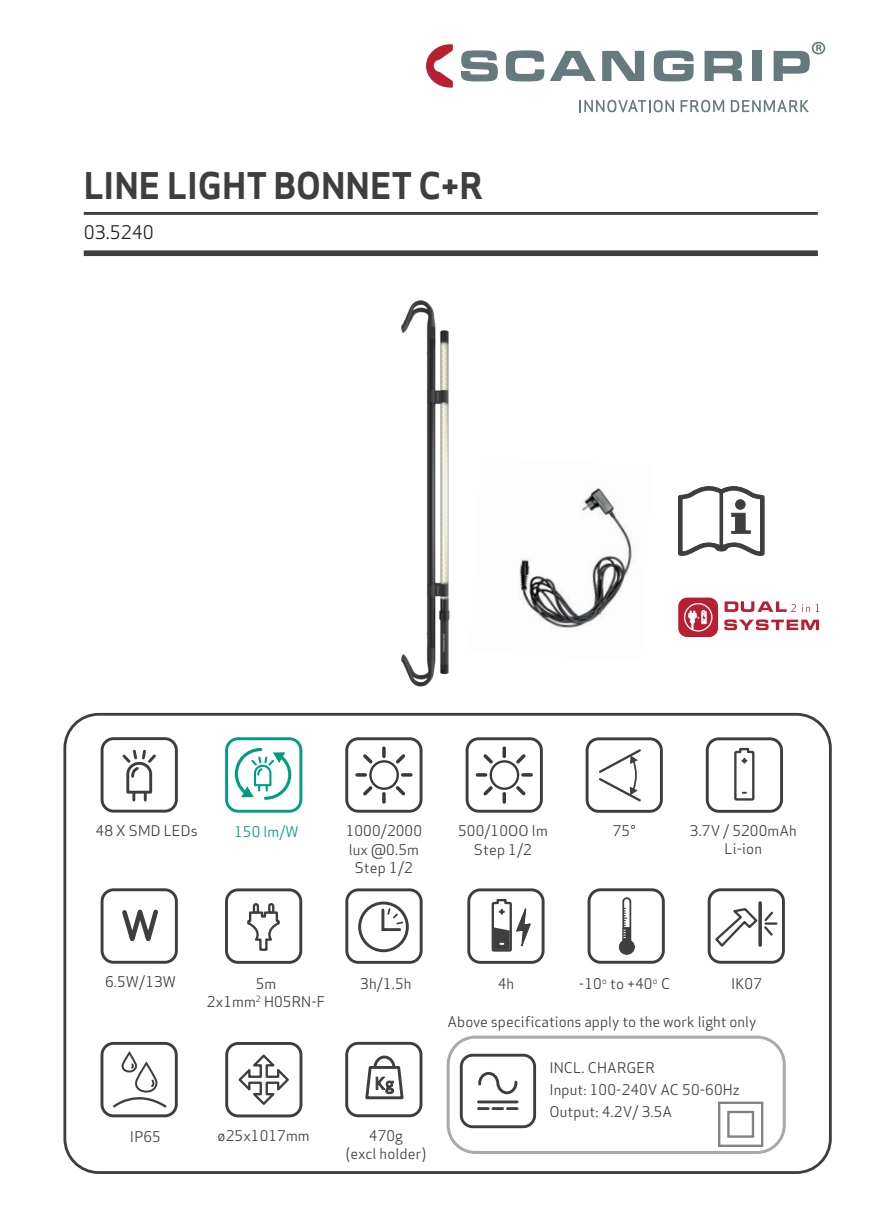
<style>
.page{position:relative;width:893px;height:1208px;background:#fff}
.page>*{position:absolute;margin:0;border:0;box-sizing:border-box;transform-origin:0 0}
.t1{font:700 36px "Apex Sans";color:#3e3e3f}
.t2{font:18.3px "Apex Sans";color:#231f20}
.t3{font:14.4px/18px "Apex Sans";letter-spacing:.01em;color:#3e3e3f;text-align:center}
.t4{font:14.4px "Apex Sans";color:#009e7f}
.t5{font:700 4.8px "Helvetica";color:#fff}
</style>
<div class="page">
<svg style="left:426px;top:44px;width:27px;height:44px"></svg>
<svg style="left:461px;top:50px;width:37px;height:31px"></svg>
<svg style="left:506px;top:50px;width:38px;height:31px"></svg>
<svg style="left:550px;top:51px;width:46px;height:30px"></svg>
<svg style="left:602px;top:51px;width:42px;height:30px"></svg>
<svg style="left:654px;top:50px;width:40px;height:31px"></svg>
<svg style="left:704px;top:51px;width:38px;height:30px"></svg>
<div style="left:752px;top:51px;width:10px;height:30px;background:#66797d"></div>
<svg style="left:774px;top:42px;width:51px;height:39px"></svg>
<svg style="left:579px;top:100px;width:95px;height:12px"></svg>
<svg style="left:681px;top:100px;width:43px;height:12px"></svg>
<svg style="left:731px;top:100px;width:78px;height:12px"></svg>
<div style="left:84px;top:250px;width:734px;height:6px;background:#3e3e3f"></div>
<hr style="left:84px;top:212px;width:734px;height:3px;background:#3e3e3f">
<div style="left:63px;top:713px;width:769px;height:461px;border:3px solid #3e3e3f;border-radius:34px"></div>
<div style="left:586px;top:737px;width:77px;height:75px;border:3px solid #3e3e3f;border-radius:12px"></div>
<svg style="left:599px;top:749px;width:42px;height:53px"></svg>
<div style="left:345px;top:737px;width:77px;height:75px;border:3px solid #3e3e3f;border-radius:12px"></div>
<div style="left:369px;top:760px;width:30px;height:30px;background:#fff;border:2px solid #38383d;border-radius:50%"></div>
<svg style="left:382px;top:748px;width:4px;height:8px"></svg>
<svg style="left:382px;top:793px;width:4px;height:9px"></svg>
<svg style="left:403px;top:773px;width:8px;height:3px"></svg>
<svg style="left:357px;top:773px;width:8px;height:3px"></svg>
<svg style="left:393px;top:754px;width:13px;height:12px"></svg>
<svg style="left:363px;top:783px;width:13px;height:13px"></svg>
<svg style="left:393px;top:783px;width:13px;height:13px"></svg>
<svg style="left:363px;top:754px;width:13px;height:12px"></svg>
<div style="left:101px;top:737px;width:77px;height:75px;border:3px solid #3e3e3f;border-radius:12px"></div>
<svg style="left:122px;top:749px;width:34px;height:51px"></svg>
<div style="left:466px;top:737px;width:77px;height:75px;border:3px solid #3e3e3f;border-radius:12px"></div>
<div style="left:490px;top:760px;width:29px;height:30px;background:#fff;border:2px solid #38383d;border-radius:50%"></div>
<svg style="left:502px;top:748px;width:4px;height:8px"></svg>
<svg style="left:502px;top:793px;width:4px;height:9px"></svg>
<svg style="left:523px;top:773px;width:8px;height:3px"></svg>
<svg style="left:477px;top:773px;width:9px;height:3px"></svg>
<svg style="left:513px;top:754px;width:13px;height:12px"></svg>
<svg style="left:483px;top:783px;width:13px;height:13px"></svg>
<svg style="left:513px;top:783px;width:13px;height:13px"></svg>
<svg style="left:483px;top:754px;width:13px;height:12px"></svg>
<div style="left:101px;top:888px;width:77px;height:75px;border:3px solid #3e3e3f;border-radius:12px"></div>
<svg style="left:122px;top:909px;width:36px;height:33px"></svg>
<div style="left:345px;top:888px;width:78px;height:75px;border:3px solid #3e3e3f;border-radius:12px"></div>
<div style="left:358px;top:901px;width:51px;height:51px;border:3px solid #3e3e3f;border-radius:50%"></div>
<svg style="left:381px;top:907px;width:23px;height:25px"></svg>
<div style="left:467px;top:888px;width:78px;height:75px;border:3px solid #3e3e3f;border-radius:12px"></div>
<svg style="left:491px;top:899px;width:40px;height:53px"></svg>
<div style="left:460px;top:1053px;width:76px;height:75px;border:3px solid #3e3e3f;border-radius:11px"></div>
<svg style="left:478px;top:1071px;width:40px;height:24px"></svg>
<hr style="left:478px;top:1100px;width:39px;height:3px;background:#3e3e3f">
<svg style="left:478px;top:1107px;width:39px;height:3px"></svg>
<div style="left:588px;top:888px;width:77px;height:75px;border:3px solid #3e3e3f;border-radius:12px"></div>
<svg style="left:618px;top:897px;width:17px;height:58px"></svg>
<div style="left:101px;top:1042px;width:77px;height:75px;border:3px solid #3e3e3f;border-radius:12px"></div>
<div style="left:121px;top:1052px;width:17px;height:20px;border:2px solid #3e3e3f;border-radius:7px"></div>
<svg style="left:113px;top:1061px;width:54px;height:47px"></svg>
<div style="left:225px;top:1042px;width:77px;height:75px;border:3px solid #3e3e3f;border-radius:12px"></div>
<svg style="left:238px;top:1054px;width:51px;height:51px"></svg>
<div style="left:345px;top:1041px;width:77px;height:76px;border:3px solid #3e3e3f;border-radius:12px"></div>
<svg style="left:375px;top:1057px;width:19px;height:23px"></svg>
<div style="left:373px;top:1055px;width:23px;height:26px;border:3px solid #3e3e3f;border-radius:50%"></div>
<svg style="left:365px;top:1064px;width:39px;height:36px"></svg>
<div style="left:225px;top:888px;width:77px;height:75px;border:3px solid #3e3e3f;border-radius:12px"></div>
<svg style="left:247px;top:903px;width:33px;height:48px"></svg>
<img style="left:401px;top:300px;width:49px;height:387px">
<svg style="left:724px;top:619px;width:95px;height:11px"></svg>
<svg style="left:725px;top:601px;width:71px;height:11px"></svg>
<svg style="left:802px;top:604px;width:17px;height:8px"></svg>
<div style="left:678px;top:597px;width:40px;height:40px;background:#b91f33;border-radius:9px"></div>
<svg style="left:685px;top:603px;width:27px;height:28px"></svg>
<div style="left:684px;top:603px;width:28px;height:28px;border:1px solid #fff;border-radius:50%"></div>
<div style="left:701px;top:611px;width:6px;height:13px;background:#fff"></div>
<svg style="left:688px;top:610px;width:17px;height:20px"></svg>
<svg style="left:718px;top:1101px;width:45px;height:46px"></svg>
<div style="left:447px;top:1035px;width:339px;height:119px;border:3px solid #a8a9ad;border-radius:27px"></div>
<svg style="left:678px;top:486px;width:86px;height:69px"></svg>
<img style="left:519px;top:488px;width:113px;height:141px">
<div style="left:706px;top:737px;width:77px;height:75px;border:3px solid #3e3e3f;border-radius:12px"></div>
<svg style="left:734px;top:747px;width:21px;height:54px"></svg>
<div style="left:708px;top:888px;width:77px;height:75px;border:3px solid #3e3e3f;border-radius:12px"></div>
<svg style="left:758px;top:903px;width:4px;height:3px"></svg>
<svg style="left:715px;top:906px;width:61px;height:41px"></svg>
<div style="left:225px;top:737px;width:77px;height:75px;border:3px solid #009e7f;border-radius:12px"></div>
<svg style="left:235px;top:748px;width:56px;height:52px"></svg>
<p class="t1" style="left:84px;top:163px;width:401px">LINE LIGHT BONNET C+R</p>
<p class="t2" style="left:84px;top:218px;width:72px">03.5240</p>
<p class="t5" style="left:697px;top:614px;width:4px">+</p>
<p class="t3" style="left:96px;top:821px;width:104px">48 X SMD LEDs</p>
<p class="t3" style="left:346px;top:821px;width:78px">1000/2000</p>
<p class="t3" style="left:349px;top:839px;width:72px">lux @0.5m</p>
<p class="t3" style="left:355px;top:857px;width:59px">Step 1/2</p>
<p class="t4" style="left:234px;top:820px;width:66px">150 lm/W</p>
<p class="t3" style="left:458px;top:821px;width:91px">500/10OO lm</p>
<p class="t3" style="left:474px;top:839px;width:59px">Step 1/2</p>
<p class="t3" style="left:613px;top:820px;width:24px">75°</p>
<p class="t3" style="left:690px;top:820px;width:108px">3.7V / 5200mAh</p>
<p class="t3" style="left:724px;top:838px;width:39px">Li-ion</p>
<p class="t3" style="left:105px;top:971px;width:72px">6.5W/13W</p>
<p class="t3" style="left:360px;top:973px;width:53px">3h/1.5h</p>
<p class="t3" style="left:498px;top:973px;width:18px">4h</p>
<p class="t3" style="left:256px;top:973px;width:22px">5m</p>
<p class="t3" style="left:207px;top:991px;width:120px">2x1mm<sup>2</sup> H05RN-F</p>
<p class="t3" style="left:579px;top:973px;width:93px">-10<sup>o</sup> to +40<sup>o</sup> C</p>
<p class="t3" style="left:731px;top:973px;width:32px">IK07</p>
<p class="t3" style="left:448px;top:1011px;width:310px">Above specifications apply to the work light only</p>
<p class="t3" style="left:130px;top:1126px;width:32px">IP65</p>
<p class="t3" style="left:218px;top:1125px;width:94px">ø25x1017mm</p>
<p class="t3" style="left:346px;top:1125px;width:82px">470g<br>(excl holder)</p>
<p class="t3" style="left:549px;top:1057px;width:107px">INCL. CHARGER</p>
<p class="t3" style="left:549px;top:1079px;width:192px">Input: 100-240V AC 50-60Hz</p>
<p class="t3" style="left:549px;top:1101px;width:124px">Output: 4.2V/ 3.5A</p>
</div>
